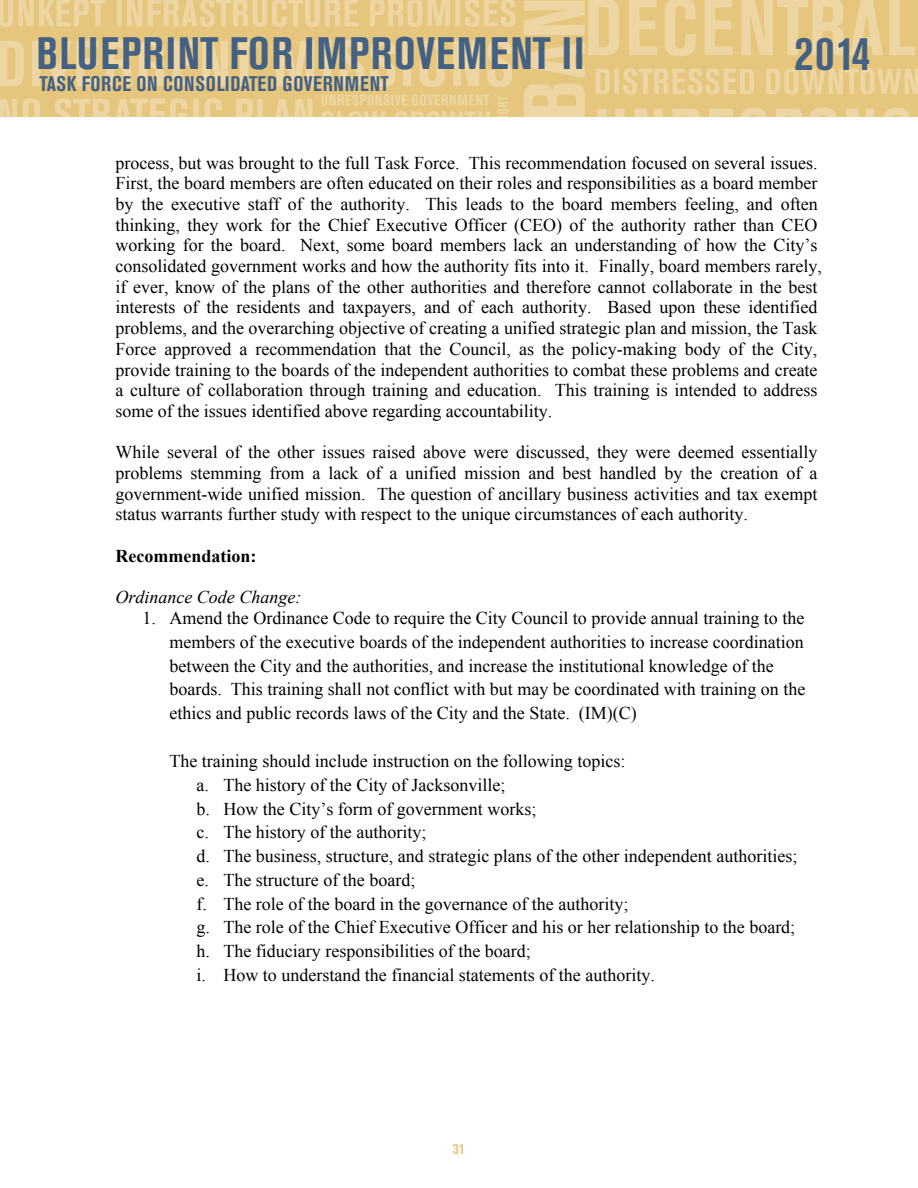
<style>
.page{position:relative;width:918px;height:1188px;background:#fff}
.page>*{position:absolute;margin:0;border:0;box-sizing:border-box;transform-origin:0 0}
.t1{font:700 condensed 47.7px "Akzidenz Grotesk BE";color:#446183}
.t2{font:700 condensed 45px "Akzidenz Grotesk BE";letter-spacing:.035em;color:#446183}
.t3{font:700 condensed 21px "Akzidenz Grotesk BE";letter-spacing:.035em;color:#446183}
.t4{font:18px/20.7px "Times New Roman";color:#000001}
.t5{font:italic 18px "Times New Roman";color:#000001}
.t6{font:700 18px "Times New Roman";color:#000001}
.t7{font:700 condensed 15px "Akzidenz Grotesk BE";color:#e6c67c}
</style>
<div class="page">
<svg style="left:0;top:40px;width:512px;height:47px;background:#e9ce8f"></svg>
<svg style="left:0;top:98px;width:313px;height:19px;background:#e9cd8e"></svg>
<svg style="left:0;top:0;width:516px;height:27px;background:#e9ce8f"></svg>
<svg style="left:498px;top:96px;width:10px;height:21px"></svg>
<svg style="left:522px;top:0;width:396px;height:117px;background:#e9cd8d"></svg>
<svg style="left:321px;top:94px;width:169px;height:23px;background:#e8cc8a"></svg>
<h2 class="t2" style="left:37px;top:28px;width:549px">BLUEPRINT FOR IMPROVEMENT II</h2>
<h1 class="t1" style="left:795px;top:26px;width:77px">2014</h1>
<p class="t3" style="left:39px;top:72px;width:351px">TASK FORCE ON CONSOLIDATED GOVERNMENT</p>
<p class="t4" style="left:115px;top:152px;width:708px">process, but was brought to the full Task Force. This recommendation focused on several issues.<br>First, the board members are often educated on their roles and responsibilities as a board member by the executive staff of the authority. This leads to the board members feeling, and often thinking, they work for the Chief Executive Officer (CEO) of the authority rather than CEO working for the board. Next, some board members lack an understanding of how the City’s consolidated government works and how the authority fits into it. Finally, board members rarely, if ever, know of the plans of the other authorities and therefore cannot collaborate in the best interests of the residents and taxpayers, and of each authority. Based upon these identified problems, and the overarching objective of creating a unified strategic plan and mission, the Task Force approved a recommendation that the Council, as the policy-making body of the City, provide training to the boards of the independent authorities to combat these problems and create a culture of collaboration through training and education. This training is intended to address some of the issues identified above regarding accountability.</p>
<p class="t4" style="left:115px;top:442px;width:704px;text-align:justify">While several of the other issues raised above were discussed, they were deemed essentially problems stemming from a lack of a unified mission and best handled by the creation of a government-wide unified mission. The question of ancillary business activities and tax exempt status warrants further study with respect to the unique circumstances of each authority.</p>
<p class="t6" style="left:115px;top:543px;width:142px">Recommendation:</p>
<p class="t5" style="left:115px;top:585px;width:187px">Ordinance Code Change:</p>
<p class="t4" style="left:169px;top:606px;width:637px;line-height:23.7px;text-indent:-27px">1. Amend the Ordinance Code to require the City Council to provide annual training to the members of the executive boards of the independent authorities to increase coordination between the City and the authorities, and increase the institutional knowledge of the boards. This training shall not conflict with but may be coordinated with training on the ethics and public records laws of the City and the State. (IM)(C)</p>
<p class="t4" style="left:196px;top:749px;width:602px;line-height:23.9px;text-indent:-27px">The training should include instruction on the following topics:<br>a. The history of the City of Jacksonville;<br>b. How the City’s form of government works;<br>c. The history of the authority;<br>d. The business, structure, and strategic plans of the other independent authorities; e. The structure of the board;<br>f. The role of the board in the governance of the authority;<br>g. The role of the Chief Executive Officer and his or her relationship to the board; h. The fiduciary responsibilities of the board;<br>i. How to understand the financial statements of the authority.</p>
<p class="t7" style="left:453px;top:1140px;width:14px">31</p>
</div>
